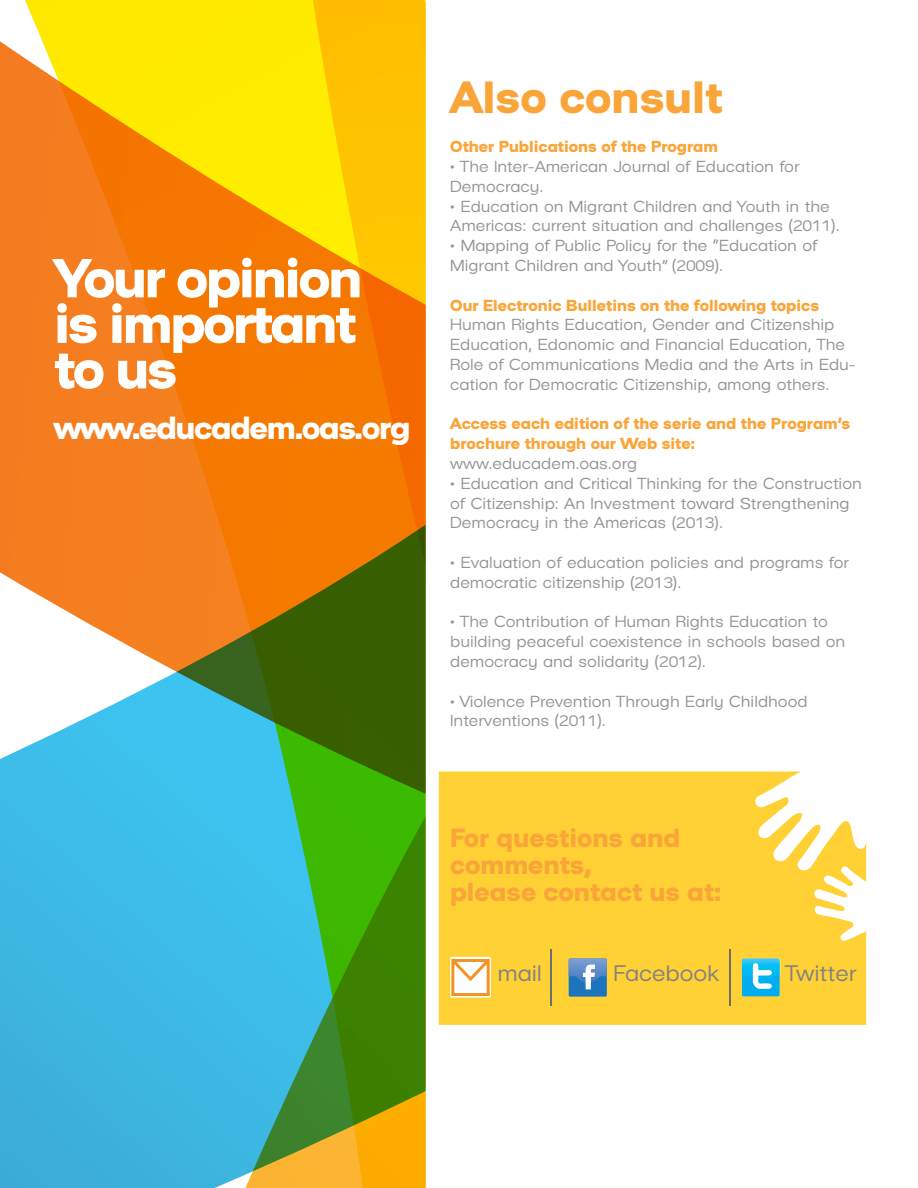
<style>
.page{position:relative;width:918px;height:1188px;background:#fff}
.page>*{position:absolute;margin:0;border:0;box-sizing:border-box;transform-origin:0 0}
.t1{font:56.55px/45.5px "Catalogo Gruesa";letter-spacing:-.04em;color:#fff;text-align:justify}
.t2{font:46.5px "Catalogo Gruesa";color:#faa539}
.t3{font:33px "Catalogo Gruesa";letter-spacing:-.04em;color:#fff}
.t4{font:27px/27.2px "Catalogo Gruesa";color:#faa539}
.t5{font:23.1px "Catalogo";color:#808184}
.t6{font:16.5px/19.8px "Catalogo";color:#929497}
.t7{font:16.5px/19.8px "Catalogo Gruesa";color:#faa539}
</style>
<div class="page">
<svg style="left:0;top:0;width:235px;height:1188px;background:#aaa777"></svg>
<svg style="left:235px;top:0;width:191px;height:1188px;background:#a19a21"></svg>
<div style="left:439px;top:772px;width:427px;height:253px;background:#ffd134"></div>
<svg style="left:751px;top:771px;width:116px;height:174px"></svg>
<div style="left:569px;top:958px;width:38px;height:39px;background:#1c75bc"></div>
<svg style="left:585px;top:983px;width:6px;height:6px"></svg>
<img style="left:569px;top:958px;width:38px;height:25px">
<img style="left:583px;top:965px;width:12px;height:18px">
<div style="left:742px;top:959px;width:38px;height:37px;background:#00aeef"></div>
<svg style="left:753px;top:983px;width:19px;height:6px"></svg>
<div style="left:450px;top:957px;width:41px;height:41px;background:#fff;border-radius:2px"></div>
<img style="left:450px;top:957px;width:41px;height:26px">
<svg style="left:451px;top:959px;width:39px;height:37px"></svg>
<hr style="left:550px;top:949px;width:2px;height:57px;background:#6d6e71">
<hr style="left:729px;top:949px;width:1px;height:57px;background:#6d6e71">
<img style="left:742px;top:958px;width:38px;height:1px">
<img style="left:742px;top:959px;width:38px;height:24px">
<img style="left:752px;top:963px;width:20px;height:20px">
<h1 class="t1" style="left:54px;top:254px;width:310px">Your opinion is important to us</h1>
<h3 class="t3" style="left:54px;top:407px;width:358px">www.educadem.oas.org</h3>
<h2 class="t2" style="left:450px;top:67px;width:274px">Also consult</h2>
<p class="t7" style="left:450px;top:136px;width:269px">Other Publications of the Program</p>
<p class="t6" style="left:450px;top:156px;width:351px">• The Inter-American Journal of Education for<br>Democracy.</p>
<p class="t6" style="left:450px;top:195px;width:391px">• Education on Migrant Children and Youth in the<br>Americas: current situation and challenges (2011).</p>
<p class="t6" style="left:450px;top:235px;width:369px">• Mapping of Public Policy for the “Education of<br>Migrant Children and Youth” (2009).</p>
<p class="t7" style="left:450px;top:295px;width:371px">Our Electronic Bulletins on the following topics</p>
<p class="t6" style="left:450px;top:314px;width:407px">Human Rights Education, Gender and Citizenship Education, Edonomic and Financial Education, The Role of Communications Media and the Arts in Edu&shy;cation for Democratic Citizenship, among others.</p>
<p class="t7" style="left:450px;top:413px;width:402px">Access each edition of the serie and the Program’s brochure through our Web site:</p>
<p class="t6" style="left:450px;top:453px;width:189px">www.educadem.oas.org</p>
<p class="t6" style="left:450px;top:473px;width:413px">• Education and Critical Thinking for the Construction of Citizenship: An Investment toward Strengthening<br>Democracy in the Americas (2013).</p>
<p class="t6" style="left:450px;top:552px;width:400px">• Evaluation of education policies and programs for democratic citizenship (2013).</p>
<p class="t6" style="left:450px;top:611px;width:397px">• The Contribution of Human Rights Education to building peaceful coexistence in schools based on democracy and solidarity (2012).</p>
<p class="t6" style="left:450px;top:690px;width:359px">• Violence Prevention Through Early Childhood<br>Interventions (2011).</p>
<h3 class="t4" style="left:450px;top:824px;width:272px">For questions and comments,<br>please contact us at:</h3>
<h3 class="t5" style="left:497px;top:959px;width:46px">mail</h3>
<h3 class="t5" style="left:614px;top:959px;width:107px">Facebook</h3>
<h3 class="t5" style="left:785px;top:959px;width:73px">Twitter</h3>
</div>
